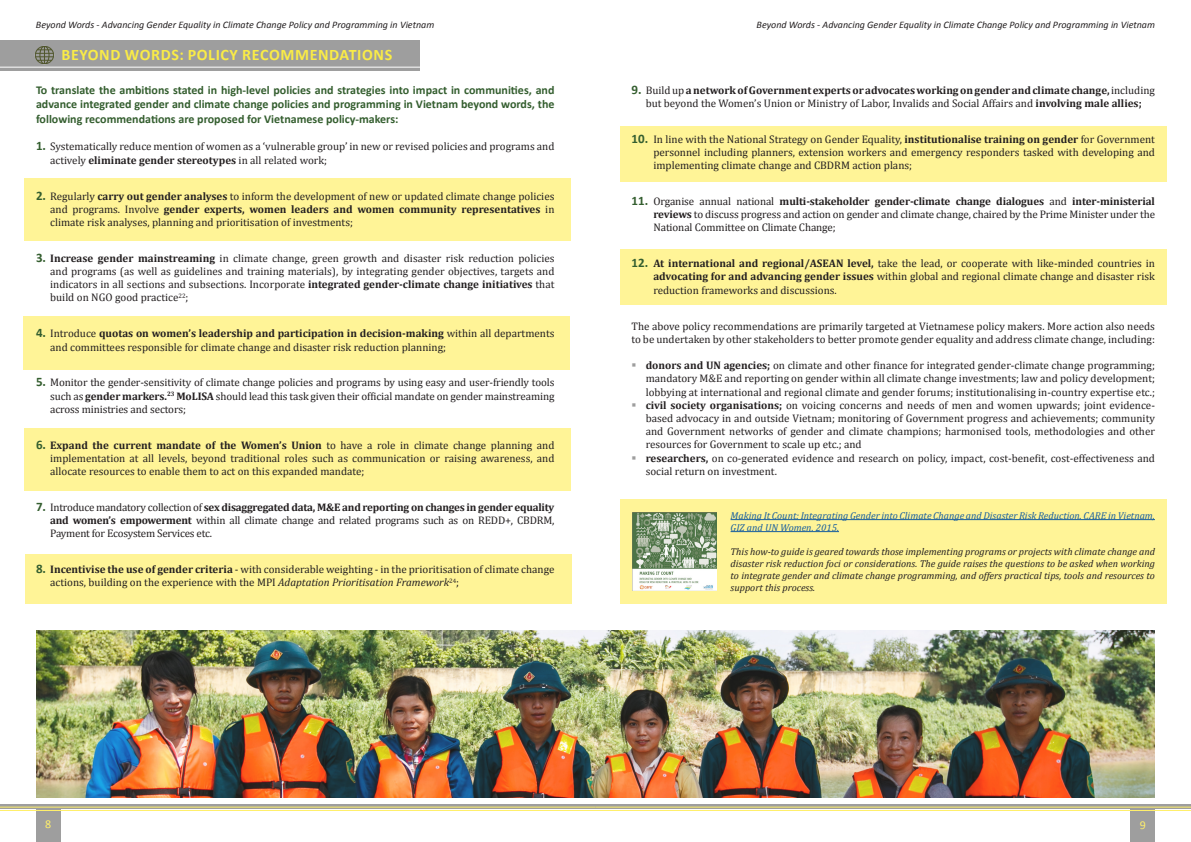
<style>
.page{position:relative;width:1191px;height:842px;background:#fff}
.page>*{position:absolute;margin:0;border:0;box-sizing:border-box;transform-origin:0 0}
.Subheadings{font:700 16px "Calibri";letter-spacing:.04em;color:#faec46}
.Cambria_body{font:700 12px/14.4px "Calibri";color:#345e2f;text-align:justify}
.t1{font:12px "Calibri";color:#ffef6b}
.Cambria_body-2{font:11px/13.2px "Cambria";color:#231f20;text-align:justify}
.t2{font:700 11px/13.2px "Cambria";color:#231f20;text-align:center}
.Cambria_body-3{font:italic 10px/12px "Cambria";color:#231f20;text-align:justify}
.t3{font:italic 10px "Calibri";color:#231f20}
.Cambria_body-4{font:italic 10px/12px "Cambria";color:#175d9e}
.s1{font-family:"Calibri";font-weight:700;font-size:13px;color:#345e2f}
.s2{font-weight:700}
.s3{font-style:italic}
.s4{font-family:"Calibri";font-size:13px;color:#345e2f}
.s5{font-weight:400}
</style>
<div class="page">
<div style="left:36px;top:806px;width:24px;height:36px;background:#9e9e9e"></div>
<div style="left:1130px;top:806px;width:25px;height:36px;background:#9e9e9e"></div>
<svg style="left:595px;top:804px;width:596px;height:5px;background:#a6a599"></svg>
<svg style="left:0;top:804px;width:595px;height:5px;background:#a7a599"></svg>
<hr style="left:0;top:807px;width:595px;height:1px;background:#ffef6b">
<hr style="left:595px;top:807px;width:596px;height:1px;background:#ffef6b">
<hr style="left:0;top:810px;width:1191px;height:1px;background:#ffef6b">
<div style="left:620px;top:499px;width:546px;height:104px;background:#fff497"></div>
<div style="left:26px;top:554px;width:546px;height:49px;background:#fff497"></div>
<div style="left:620px;top:126px;width:546px;height:55px;background:#fff497"></div>
<div style="left:620px;top:250px;width:546px;height:55px;background:#fff497"></div>
<div style="left:24px;top:428px;width:546px;height:62px;background:#fff497"></div>
<div style="left:23px;top:317px;width:546px;height:53px;background:#fff497"></div>
<div style="left:24px;top:178px;width:546px;height:63px;background:#fff497"></div>
<div style="left:0;top:41px;width:420px;height:30px;background:#9e9e9e"></div>
<hr style="left:0;top:67px;width:466px;height:1px;background:#fff">
<img style="left:632px;top:512px;width:84px;height:78px">
<hr style="left:730px;top:519px;width:425px;height:1px;background:#175d9e">
<hr style="left:730px;top:531px;width:109px;height:1px;background:#175d9e">
<img style="left:35px;top:46px;width:19px;height:19px">
<img style="left:36px;top:630px;width:1119px;height:168px">
<p class="t3" style="left:36px;top:18px;width:400px">Beyond Words - Advancing Gender Equality in Climate Change Policy and Programming in Vietnam</p>
<p class="t3" style="left:756px;top:18px;width:400px">Beyond Words - Advancing Gender Equality in Climate Change Policy and Programming in Vietnam</p>
<p class="Subheadings" style="left:61px;top:45px;width:332px">BEYOND WORDS: POLICY RECOMMENDATIONS</p>
<p class="Cambria_body" style="left:36px;top:83px;width:520px">To translate the ambitions stated in high-level policies and strategies into impact in communities, and advance integrated gender and climate change policies and programming in Vietnam beyond words, the following recommendations are proposed for Vietnamese policy-makers:</p>
<p class="Cambria_body-2" style="left:50px;top:140px;width:506px;text-indent:-14px"><span class="s1">1.</span> Systematically reduce mention of women as a ‘vulnerable group’ in new or revised policies and programs and actively <span class="s2">eliminate gender stereotypes</span> in all related work;</p>
<p class="Cambria_body-2" style="left:50px;top:189px;width:506px;text-indent:-14px"><span class="s1">2.</span> Regularly <span class="s2">carry out gender analyses</span> to inform the development of new or updated climate change policies and programs. Involve <span class="s2">gender experts, women leaders and women community representatives</span> in climate risk analyses, planning and prioritisation of investments;</p>
<p class="Cambria_body-2" style="left:50px;top:251px;width:506px;text-indent:-14px"><span class="s1">3.</span> <span class="s2">Increase gender mainstreaming</span> in climate change, green growth and disaster risk reduction policies and programs (as well as guidelines and training materials), by integrating gender objectives, targets and indicators in all sections and subsections. Incorporate <span class="s2">integrated gender-climate change initiatives</span> that build on NGO good practice<sup>22</sup>;</p>
<p class="Cambria_body-2" style="left:50px;top:327px;width:506px;text-indent:-14px"><span class="s1">4.</span> Introduce <span class="s2">quotas on women’s leadership and participation in decision-making</span> within all departments and committees responsible for climate change and disaster risk reduction planning;</p>
<p class="Cambria_body-2" style="left:50px;top:376px;width:506px;text-indent:-14px"><span class="s1">5.</span> Monitor the gender-sensitivity of climate change policies and programs by using easy and user-friendly tools such as <span class="s2">gender markers.</span><sup>23</sup> <span class="s2">MoLISA</span> should lead this task given their official mandate on gender mainstreaming across ministries and sectors;</p>
<p class="Cambria_body-2" style="left:50px;top:438px;width:506px;text-indent:-14px"><span class="s1">6.</span> <span class="s2">Expand the current mandate of the Women’s Union</span> to have a role in climate change planning and implementation at all levels, beyond traditional roles such as communication or raising awareness, and allocate resources to enable them to act on this expanded mandate;</p>
<p class="Cambria_body-2" style="left:50px;top:501px;width:506px;text-indent:-14px"><span class="s1">7.</span> Introduce mandatory collection of <span class="s2">sex disaggregated data, M&amp;E and reporting on changes in gender equality and women’s empowerment</span> within all climate change and related programs such as on REDD+, CBDRM, Payment for Ecosystem Services etc.</p>
<p class="Cambria_body-2" style="left:50px;top:563px;width:506px;text-indent:-14px"><span class="s1">8.</span> <span class="s2">Incentivise the use of gender criteria</span> - with considerable weighting - in the prioritisation of climate change actions, building on the experience with the MPI <span class="s3">Adaptation Prioritisation Framework</span><sup>24</sup>;</p>
<p class="t2" style="left:631px;top:83px;width:525px"><span class="s4">9.</span> <span class="s5">Build up</span> a network of Government experts or advocates working on gender and climate change, <span class="s5">including but beyond the Women’s Union or Ministry of Labor, Invalids and Social Affairs and</span> involving male allies;</p>
<p class="Cambria_body-2" style="left:653px;top:132px;width:503px;text-indent:-22px"><span class="s1">10.</span> In line with the National Strategy on Gender Equality, <span class="s2">institutionalise training on gender</span> for Government personnel including planners, extension workers and emergency responders tasked with developing and implementing climate change and CBDRM action plans;</p>
<p class="Cambria_body-2" style="left:653px;top:195px;width:503px;text-indent:-22px"><span class="s1">11.</span> Organise annual national <span class="s2">multi-stakeholder gender-climate change dialogues</span> and <span class="s2">inter-ministerial reviews</span> to discuss progress and action on gender and climate change, chaired by the Prime Minister under the National Committee on Climate Change;</p>
<p class="Cambria_body-2" style="left:653px;top:257px;width:503px;text-indent:-22px"><span class="s1">12.</span> <span class="s2">At international and regional/ASEAN level,</span> take the lead, or cooperate with like-minded countries in <span class="s2">advocating for and advancing gender issues</span> within global and regional climate change and disaster risk reduction frameworks and discussions.</p>
<p class="Cambria_body-2" style="left:631px;top:319px;width:525px">The above policy recommendations are primarily targeted at Vietnamese policy makers. More action also needs to be undertaken by other stakeholders to better promote gender equality and address climate change, including:</p>
<p class="Cambria_body-2" style="left:645px;top:359px;width:511px"><span class="s2">donors and UN agencies;</span> on climate and other finance for integrated gender-climate change programming; mandatory M&amp;E and reporting on gender within all climate change investments; law and policy development; lobbying at international and regional climate and gender forums; institutionalising in-country expertise etc.;</p>
<p class="Cambria_body-2" style="left:645px;top:398px;width:511px"><span class="s2">civil society organisations;</span> on voicing concerns and needs of men and women upwards; joint evidence&shy;based advocacy in and outside Vietnam; monitoring of Government progress and achievements; community and Government networks of gender and climate champions; harmonised tools, methodologies and other resources for Government to scale up etc.; and</p>
<p class="Cambria_body-2" style="left:645px;top:451px;width:511px"><span class="s2">researchers,</span> on co-generated evidence and research on policy, impact, cost-benefit, cost-effectiveness and social return on investment.</p>
<p class="Cambria_body-4" style="left:730px;top:509px;width:426px">Making It Count: Integrating Gender into Climate Change and Disaster Risk Reduction. CARE in Vietnam,<br>GIZ and UN Women. 2015.</p>
<p class="Cambria_body-3" style="left:730px;top:545px;width:426px">This how-to guide is geared towards those implementing programs or projects with climate change and disaster risk reduction foci or considerations. The guide raises the questions to be asked when working to integrate gender and climate change programming, and offers practical tips, tools and resources to support this process.</p>
<p class="t1" style="left:45px;top:817px;width:8px">8</p>
<p class="t1" style="left:1139px;top:817px;width:8px">9</p>
</div>
